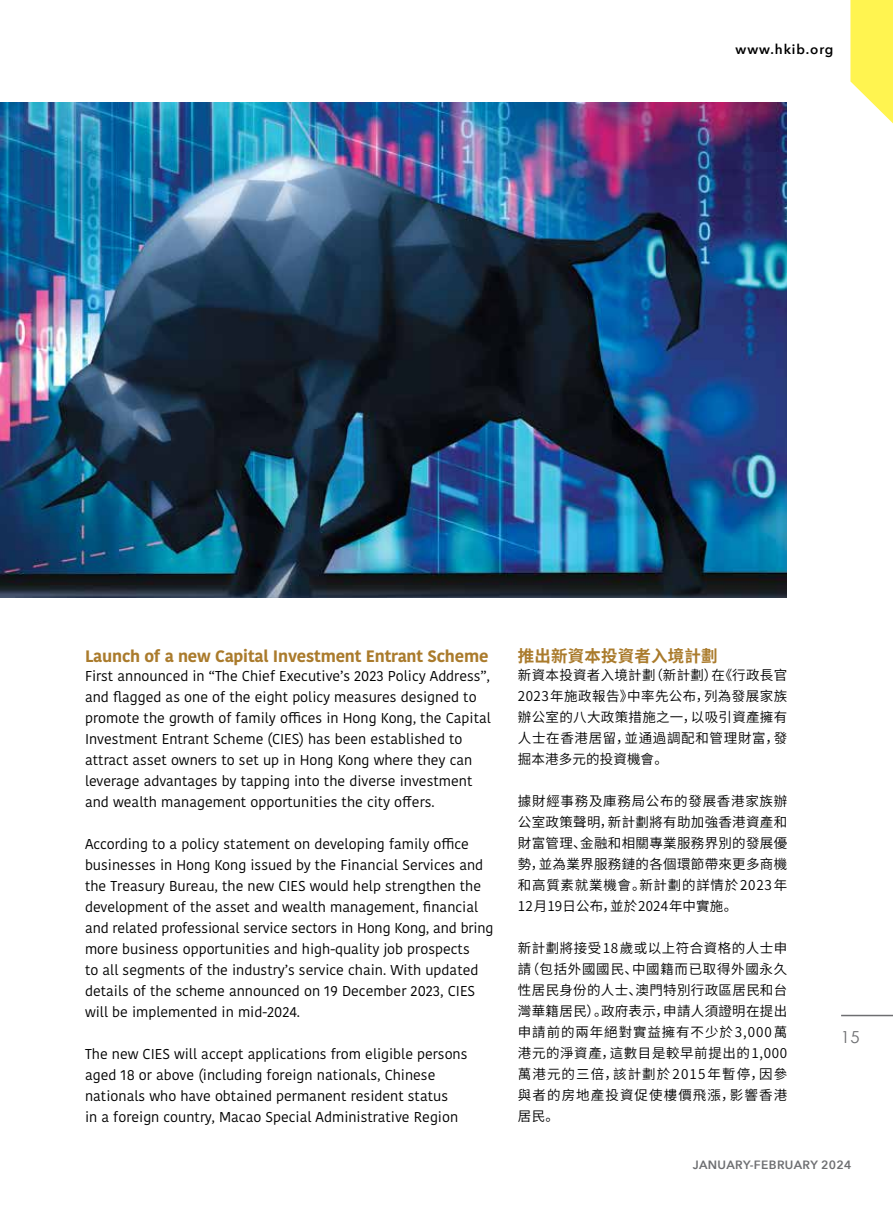
<style>
.page{position:relative;width:893px;height:1212px;background:#fff}
.page>*{position:absolute;margin:0;border:0;box-sizing:border-box;transform-origin:0 0}
.t1{font:700 16.5px "Kohinoor Bangla";letter-spacing:-.01em;color:#aa7b2c}
.t2{font:700 16.5px "Source Han Sans CN";letter-spacing:.01em;color:#aa7b2c}
.t3{font:16.5px "Century Gothic";color:#6d6e71}
.t4{font:14.25px/21px "Kohinoor Bangla";color:#000}
.t5{font:13.5px/21px "Source Han Sans CN";letter-spacing:.05em;color:#000;text-align:justify}
.t6{font:600 13.5px "Avenir Next";letter-spacing:.065em;color:#000}
.t7{font:600 12px "Avenir Next";letter-spacing:.03em;color:#6d6e71}
</style>
<div class="page">
<hr style="left:841px;top:1015px;width:52px;height:1px;background:#6d6e71">
<svg style="left:850px;top:0;width:43px;height:124px"></svg>
<img style="left:0;top:102px;width:787px;height:495px">
<p class="t6" style="left:736px;top:38px;width:99px">www.hkib.org</p>
<p class="t1" style="left:85px;top:641px;width:405px">Launch of a new Capital Investment Entrant Scheme</p>
<p class="t4" style="left:85px;top:665px;width:407px">First announced in “The Chief Executive’s 2023 Policy Address”, and flagged as one of the eight policy measures designed to promote the growth of family offices in Hong Kong, the Capital Investment Entrant Scheme (CIES) has been established to attract asset owners to set up in Hong Kong where they can leverage advantages by tapping into the diverse investment and wealth management opportunities the city offers.</p>
<p class="t4" style="left:85px;top:833px;width:410px">According to a policy statement on developing family office businesses in Hong Kong issued by the Financial Services and the Treasury Bureau, the new CIES would help strengthen the development of the asset and wealth management, financial and related professional service sectors in Hong Kong, and bring more business opportunities and high-quality job prospects<br>to all segments of the industry’s service chain. With updated details of the scheme announced on 19 December 2023, CIES will be implemented in mid-2024.</p>
<p class="t4" style="left:85px;top:1043px;width:384px">The new CIES will accept applications from eligible persons aged 18 or above (including foreign nationals, Chinese nationals who have obtained permanent resident status<br>in a foreign country, Macao Special Administrative Region</p>
<p class="t2" style="left:518px;top:646px;width:201px">推出新資本投資者入境計劃</p>
<p class="t5" style="left:518px;top:665px;width:271px">新資本投資者入境計劃（新計劃）在《行政長官2023年施政報告》中率先公布，列為發展家族辦公室的八大政策措施之一，以吸引資產擁有人士在香港居留，並通過調配和管理財富，發掘本港多元的投資機會。</p>
<p class="t5" style="left:518px;top:791px;width:271px">據財經事務及庫務局公布的發展香港家族辦公室政策聲明，新計劃將有助加強香港資產和財富管理、金融和相關專業服務界別的發展優勢，並為業界服務鏈的各個環節帶來更多商機和高質素就業機會。新計劃的詳情於2023年12月19日公布，並於2024年中實施。</p>
<p class="t5" style="left:518px;top:938px;width:271px">新計劃將接受18歲或以上符合資格的人士申請（包括外國國民、中國籍而已取得外國永久性居民身份的人士、澳門特別行政區居民和台灣華籍居民）。政府表示，申請人須證明在提出申請前的兩年絕對實益擁有不少於3,000萬港元的淨資產，這數目是較早前提出的1,000萬港元的三倍，該計劃於2015年暫停，因參與者的房地產投資促使樓價飛漲，影響香港居民。</p>
<p class="t3" style="left:841px;top:1027px;width:21px">15</p>
<p class="t7" style="left:693px;top:1154px;width:160px">JANUARY‑FEBRUARY 2024</p>
</div>
